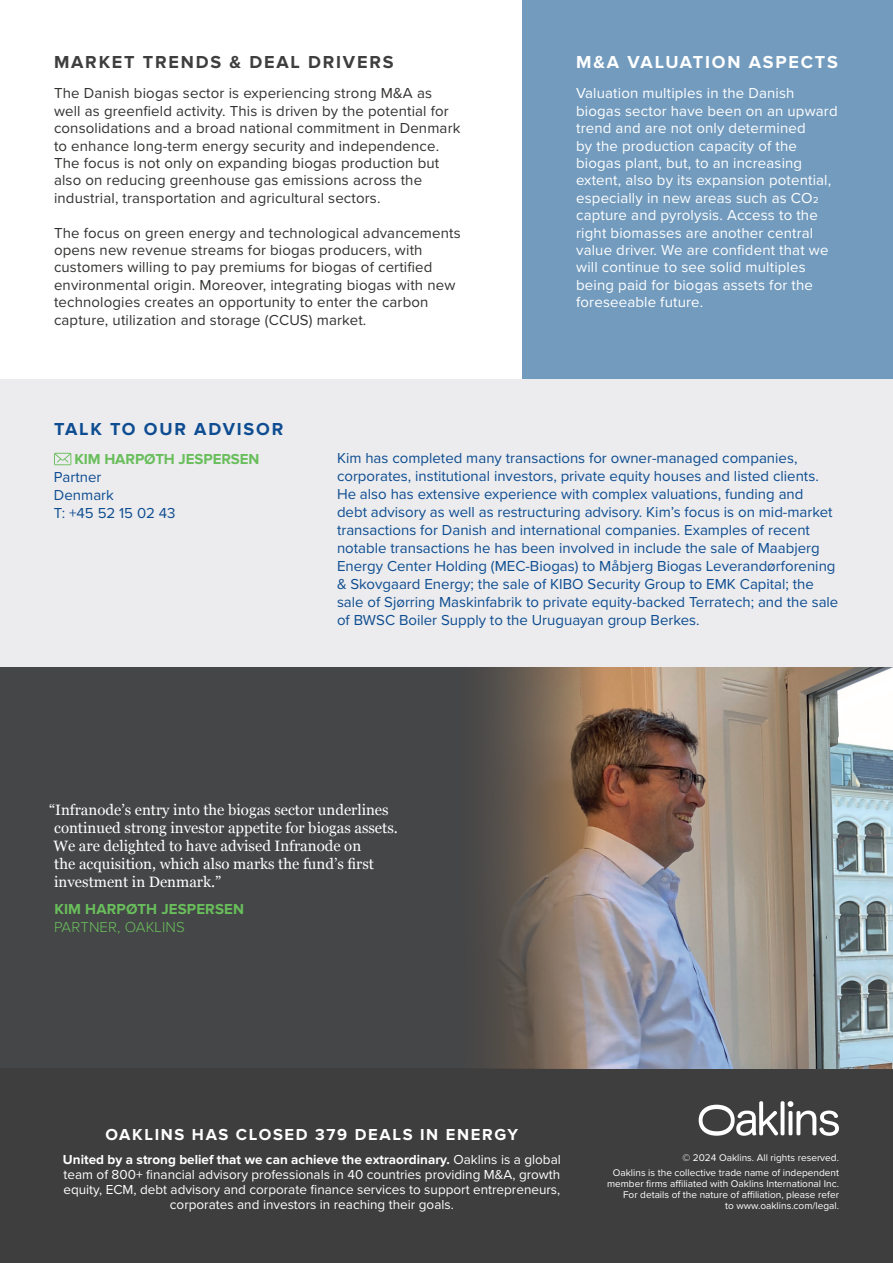
<style>
.page{position:relative;width:893px;height:1263px;background:#fff}
.page>*{position:absolute;margin:0;border:0;box-sizing:border-box;transform-origin:0 0}
.t1{font:700 18px "Proxima Nova";letter-spacing:.1em;color:#3e3e3f}
.t2{font:700 18px "Proxima Nova";letter-spacing:.1em;color:#fff}
.t3{font:700 18px "Proxima Nova";letter-spacing:.1em;color:#0e4d91}
.t4{font:700 16.5px "Proxima Nova";letter-spacing:.1em;color:#fff}
.t5{font:15px/18px "Proxima Nova";color:#0e4d91}
.t6{font:15px/17.4px "Proxima Nova";letter-spacing:.01em;color:#333231}
.t7{font:15px/17.4px "Proxima Nova";letter-spacing:.01em;color:#fff}
.t8{font:15px/18px "Georgia";color:#fff}
.t9{font:700 15px "Proxima Nova";letter-spacing:-.005em;color:#69be5c}
.t10{font:300 15px "Proxima Nova";letter-spacing:.01em;color:#69be5c}
.t11{font:13.5px/15px "Proxima Nova";color:#fff;text-align:center}
.t12{font:10.05px/10.9px "Proxima Nova";color:#fff;text-align:right}
.s1{font-weight:700}
</style>
<div class="page">
<div style="left:0;top:379px;width:893px;height:324px;background:#ececee"></div>
<div style="left:0;top:1068px;width:893px;height:195px;background:#3e3e3f"></div>
<svg style="left:699px;top:1101px;width:140px;height:35px"></svg>
<div style="left:522px;top:0;width:371px;height:379px;background:#729bbe"></div>
<div style="left:0;top:667px;width:748px;height:401px;background:#454647"></div>
<img style="left:488px;top:667px;width:405px;height:401px">
<svg style="left:54px;top:453px;width:17px;height:12px"></svg>
<p class="t1" style="left:54px;top:52px;width:341px">MARKET TRENDS &amp; DEAL DRIVERS</p>
<p class="t6" style="left:54px;top:84px;width:408px">The Danish biogas sector is experiencing strong M&amp;A as well as greenfield activity. This is driven by the potential for consolidations and a broad national commitment in Denmark to enhance long-term energy security and independence.<br>The focus is not only on expanding biogas production but also on reducing greenhouse gas emissions across the industrial, transportation and agricultural sectors.</p>
<p class="t6" style="left:54px;top:223px;width:408px">The focus on green energy and technological advancements opens new revenue streams for biogas producers, with customers willing to pay premiums for biogas of certified environmental origin. Moreover, integrating biogas with new technologies creates an opportunity to enter the carbon capture, utilization and storage (CCUS) market.</p>
<p class="t2" style="left:576px;top:52px;width:263px">M&amp;A VALUATION ASPECTS</p>
<p class="t7" style="left:576px;top:84px;width:263px">Valuation multiples in the Danish biogas sector have been on an upward trend and are not only determined<br>by the production capacity of the biogas plant, but, to an increasing extent, also by its expansion potential, especially in new areas such as CO2 capture and pyrolysis. Access to the right biomasses are another central value driver. We are confident that we will continue to see solid multiples being paid for biogas assets for the foreseeable future.</p>
<p class="t3" style="left:54px;top:418px;width:231px">TALK TO OUR ADVISOR</p>
<p class="t9" style="left:74px;top:450px;width:187px">KIM HARPØTH JESPERSEN</p>
<p class="t5" style="left:54px;top:467px;width:123px">Partner<br>Denmark<br>T: +45 52 15 02 43</p>
<p class="t5" style="left:337px;top:448px;width:503px">Kim has completed many transactions for owner-managed companies, corporates, institutional investors, private equity houses and listed clients.<br>He also has extensive experience with complex valuations, funding and<br>debt advisory as well as restructuring advisory. Kim’s focus is on mid-market transactions for Danish and international companies. Examples of recent notable transactions he has been involved in include the sale of Maabjerg Energy Center Holding (MEC-Biogas) to Måbjerg Biogas Leverandørforening &amp; Skovgaard Energy; the sale of KIBO Security Group to EMK Capital; the sale of Sjørring Maskinfabrik to private equity-backed Terratech; and the sale of BWSC Boiler Supply to the Uruguayan group Berkes.</p>
<p class="t8" style="left:49px;top:800px;width:350px">“Infranode’s entry into the biogas sector underlines continued strong investor appetite for biogas assets.<br>We are delighted to have advised Infranode on<br>the acquisition, which also marks the fund’s first investment in Denmark.”</p>
<p class="t9" style="left:54px;top:900px;width:191px">KIM HARPØTH JESPERSEN</p>
<p class="t10" style="left:54px;top:920px;width:132px">PARTNER, OAKLINS</p>
<p class="t4" style="left:106px;top:1125px;width:414px">OAKLINS HAS CLOSED 379 DEALS IN ENERGY</p>
<p class="t11" style="left:63px;top:1151px;width:499px"><span class="s1">United by a strong belief that we can achieve the extraordinary.</span> Oaklins is a global team of 800+ financial advisory professionals in 40 countries providing M&amp;A, growth equity, ECM, debt advisory and corporate finance services to support entrepreneurs, corporates and investors in reaching their goals.</p>
<p class="t12" style="left:613px;top:1149px;width:228px;line-height:15.1px">© 2024 Oaklins. All rights reserved.<br>Oaklins is the collective trade name of independent</p>
<p class="t12" style="left:607px;top:1178px;width:233px">member firms affiliated with Oaklins International Inc.<br>For details of the nature of affiliation, please refer<br>to www.oaklins.com/legal.</p>
</div>
